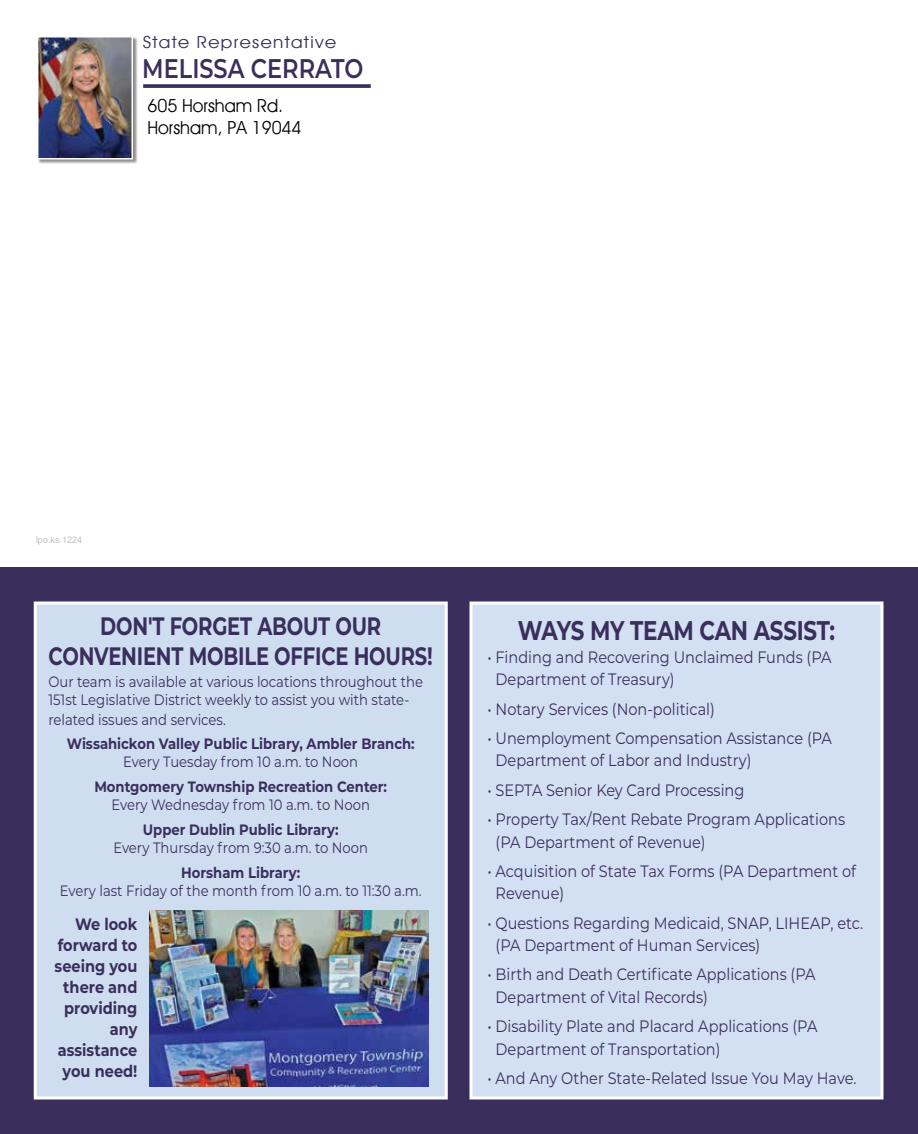
<style>
.page{position:relative;width:918px;height:1134px;background:#fff}
.page>*{position:absolute;margin:0;border:0;box-sizing:border-box;transform-origin:0 0}
.t1{font:700 27px "Montserrat";letter-spacing:-.01em;color:#3a2f5c;scale:.79 1}
.t2{font:600 27px "Montserrat";color:#3a2f5c;scale:.83 1}
.t3{font:700 25.2px/30px "Montserrat";letter-spacing:-.01em;color:#3a2f5c;text-align:center;scale:.78 1}
.t4{font:18px/22.2px "Avant Guard Regular SWFTE";color:#000}
.t5{font:16.65px "Avant Guard Regular SWFTE";letter-spacing:.075em;color:#3a2f5c;scale:1.1 1}
.t6{font:16.5px/22.5px "Montserrat";color:#3a2f5c;scale:.88 1}
.t7{font:700 16.5px/21px "Montserrat";color:#3a2f5c;text-align:right;scale:.88 1}
.t8{font:15px/18px "Montserrat";color:#3a2f5c;scale:.88 1}
.t9{font:700 15px "Montserrat";color:#3a2f5c;scale:.88 1}
.t10{font:9px "Arial";color:#bcbec0}
</style>
<div class="page">
<div style="left:0;top:567px;width:918px;height:567px;background:#3a2f5c"></div>
<hr style="left:0;top:0;width:1px;height:1134px;background:#d9f0f4">
<svg style="left:143px;top:84px;width:228px;height:4px"></svg>
<div style="left:37px;top:36px;width:101px;height:129px;background:#000;opacity:.45"></div>
<img style="left:39px;top:38px;width:92px;height:120px">
<div style="left:37px;top:36px;width:96px;height:124px;border:1px solid #fff"></div>
<hr style="left:917px;top:0;width:1px;height:166px;background:#c8e9f0">
<div style="left:470px;top:602px;width:414px;height:498px;background:#d3dff2;border:3px solid #fff"></div>
<div style="left:34px;top:602px;width:414px;height:498px;background:#cfddf1;border:3px solid #fff"></div>
<img style="left:150px;top:911px;width:279px;height:175px">
<hr style="left:917px;top:161px;width:1px;height:973px;background:#a4dce8">
<hr style="left:917px;top:155px;width:1px;height:31px;background:#3a2f5c">
<p class="t5" style="left:143px;top:32px;width:177px">State Representative</p>
<h1 class="t2" style="left:142px;top:49px;width:268px">MELISSA CERRATO</h1>
<p class="t4" style="left:148px;top:94px;width:156px">605 Horsham Rd.<br>Horsham, PA 19044</p>
<p class="t10" style="left:36px;top:534px;width:48px">lpo.ks.1224</p>
<h2 class="t3" style="left:49px;top:610px;width:494px">DON'T FORGET ABOUT OUR<br>CONVENIENT MOBILE OFFICE HOURS!</h2>
<p class="t8" style="left:48px;top:672px;width:427px">Our team is available at various locations throughout the<br>151st Legislative District weekly to assist you with state-</p>
<p class="t8" style="left:48px;top:710px;width:203px">related issues and services.</p>
<p class="t9" style="left:67px;top:733px;width:397px">Wissahickon Valley Public Library, Ambler Branch:</p>
<p class="t8" style="left:123px;top:752px;width:268px">Every Tuesday from 10 a.m. to Noon</p>
<p class="t9" style="left:94px;top:776px;width:334px">Montgomery Township Recreation Center:</p>
<p class="t8" style="left:112px;top:795px;width:295px">Every Wednesday from 10 a.m. to Noon</p>
<p class="t9" style="left:143px;top:819px;width:224px">Upper Dublin Public Library:</p>
<p class="t8" style="left:113px;top:838px;width:291px">Every Thursday from 9:30 a.m. to Noon</p>
<p class="t9" style="left:181px;top:861px;width:137px">Horsham Library:</p>
<p class="t8" style="left:60px;top:881px;width:413px">Every last Friday of the month from 10 a.m. to 11:30 a.m.</p>
<p class="t7" style="left:55px;top:912px;width:96px">We look forward to seeing you there and providing any assistance you need!</p>
<h1 class="t1" style="left:518px;top:611px;width:403px">WAYS MY TEAM CAN ASSIST:</h1>
<p class="t6" style="left:496px;top:645px;width:383px;text-indent:-8px">• Finding and Recovering Unclaimed Funds (PA<br>Department of Treasury)</p>
<p class="t6" style="left:488px;top:697px;width:260px">• Notary Services (Non-political)</p>
<p class="t6" style="left:496px;top:726px;width:384px;text-indent:-8px">• Unemployment Compensation Assistance (PA<br>Department of Labor and Industry)</p>
<p class="t6" style="left:488px;top:778px;width:293px">• SEPTA Senior Key Card Processing</p>
<p class="t6" style="left:496px;top:807px;width:399px;text-indent:-8px">• Property Tax/Rent Rebate Program Applications (PA Department of Revenue)</p>
<p class="t6" style="left:496px;top:859px;width:411px;text-indent:-8px">• Acquisition of State Tax Forms (PA Department of<br>Revenue)</p>
<p class="t6" style="left:496px;top:911px;width:419px;text-indent:-8px">• Questions Regarding Medicaid, SNAP, LIHEAP, etc. (PA Department of Human Services)</p>
<p class="t6" style="left:496px;top:963px;width:365px;text-indent:-8px">• Birth and Death Certificate Applications (PA<br>Department of Vital Records)</p>
<p class="t6" style="left:496px;top:1014px;width:367px;text-indent:-8px">• Disability Plate and Placard Applications (PA<br>Department of Transportation)</p>
<p class="t6" style="left:488px;top:1066px;width:421px">• And Any Other State-Related Issue You May Have.</p>
</div>
